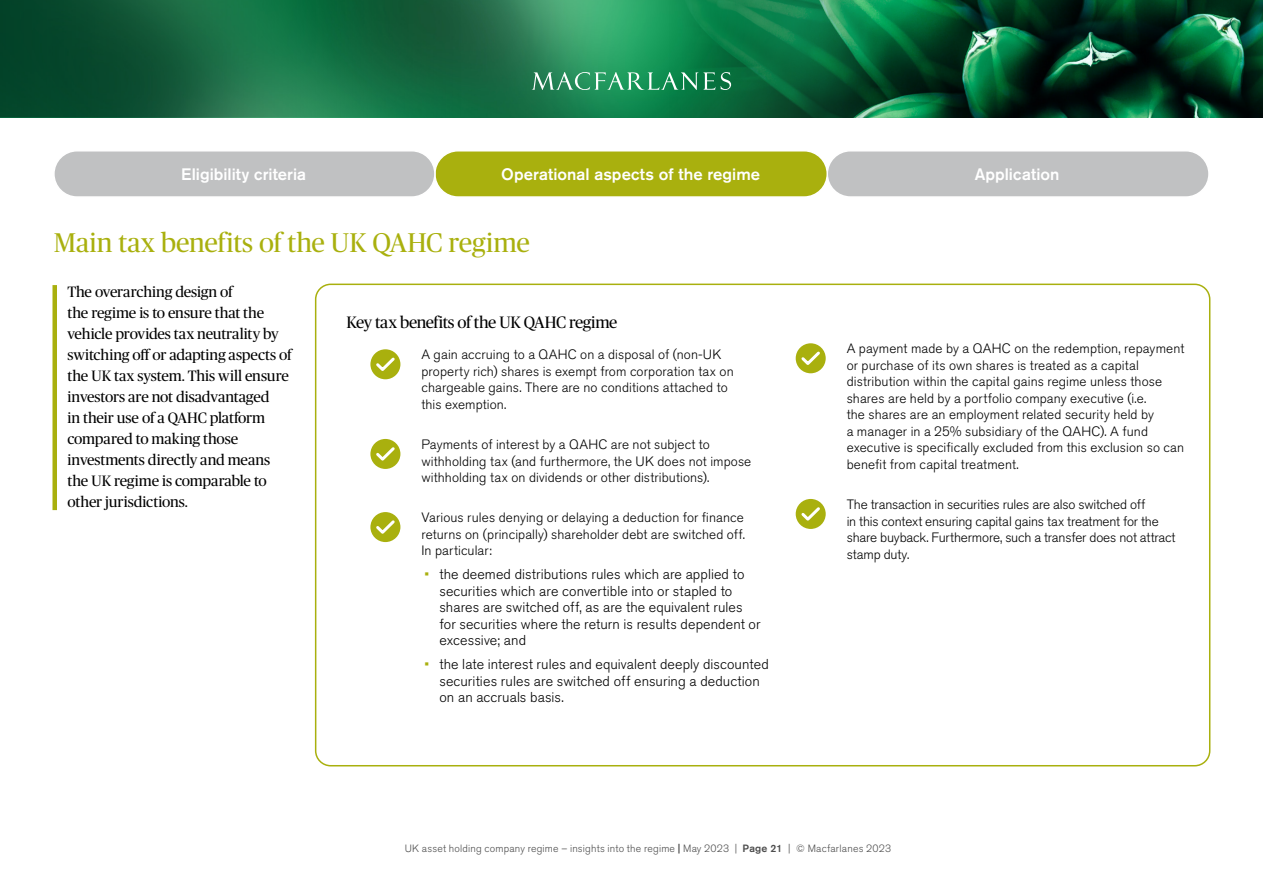
<style>
.page{position:relative;width:1263px;height:893px;background:#fff}
.page>*{position:absolute;margin:0;border:0;box-sizing:border-box;transform-origin:0 0}
.t1{font:27px "Publico Headline";letter-spacing:-.005em;color:#a9b00e}
.t2{font:500 16.5px "Akzidenz Grotesk BQ";letter-spacing:.005em;color:#fff}
.t3{font:16.5px "Publico Headline";letter-spacing:-.03em;color:#000}
.t4{font:15px/21px "Publico Headline";letter-spacing:-.005em;color:#000}
.t5{font:300 14.25px/16.5px "Akzidenz Grotesk BQ";letter-spacing:.005em;color:#000}
.t6{font:300 13.5px/16.5px "Akzidenz Grotesk BQ";letter-spacing:.005em;color:#000}
.t7{font:300 10.5px "Akzidenz Grotesk BQ";letter-spacing:.015em;color:#4d4d4d}
.s1{color:#a9b00e}
.s2{font-weight:500}
</style>
<div class="page">
<div style="left:827px;top:151px;width:382px;height:46px;background:#c0c1c2;border-radius:23px"></div>
<div style="left:826px;top:150px;width:384px;height:48px;border:2px solid #fff;border-radius:23px"></div>
<div style="left:435px;top:151px;width:392px;height:46px;background:#a9b00e;border-radius:23px"></div>
<div style="left:434px;top:150px;width:394px;height:48px;border:2px solid #fff;border-radius:23px"></div>
<div style="left:54px;top:151px;width:381px;height:46px;background:#c0c1c2;border-radius:23px"></div>
<div style="left:53px;top:150px;width:383px;height:48px;border:2px solid #fff;border-radius:23px"></div>
<img style="left:472px;top:0;width:197px;height:118px">
<img style="left:669px;top:0;width:594px;height:118px">
<svg style="left:0;top:0;width:472px;height:118px;background:#12613c"></svg>
<svg style="left:532px;top:72px;width:183px;height:18px;background:#48a377"></svg>
<svg style="left:721px;top:72px;width:10px;height:18px"></svg>
<div style="left:52px;top:285px;width:5px;height:225px;background:#a9b00e"></div>
<div style="left:370px;top:349px;width:30px;height:30px;background:#a9b00e;border-radius:50%"></div>
<svg style="left:373px;top:355px;width:22px;height:19px"></svg>
<div style="left:370px;top:439px;width:30px;height:30px;background:#a9b00e;border-radius:50%"></div>
<svg style="left:373px;top:444px;width:24px;height:19px"></svg>
<div style="left:370px;top:512px;width:30px;height:30px;background:#a9b00e;border-radius:50%"></div>
<svg style="left:373px;top:518px;width:22px;height:18px"></svg>
<div style="left:796px;top:343px;width:30px;height:30px;background:#a9b00e;border-radius:50%"></div>
<svg style="left:801px;top:349px;width:22px;height:19px"></svg>
<div style="left:796px;top:499px;width:30px;height:30px;background:#a9b00e;border-radius:50%"></div>
<svg style="left:799px;top:504px;width:24px;height:19px"></svg>
<p class="t2" style="left:181px;top:164px;width:127px">Eligibility criteria</p>
<p class="t2" style="left:501px;top:164px;width:260px">Operational aspects of the regime</p>
<p class="t2" style="left:975px;top:164px;width:86px">Application</p>
<h1 class="t1" style="left:54px;top:224px;width:477px">Main tax benefits of the UK QAHC regime</h1>
<p class="t4" style="left:68px;top:281px;width:226px">The overarching design of<br>the regime is to ensure that the vehicle provides tax neutrality by switching off or adapting aspects of the UK tax system. This will ensure investors are not disadvantaged<br>in their use of a QAHC platform compared to making those investments directly and means the UK regime is comparable to other jurisdictions.</p>
<p class="t3" style="left:346px;top:311px;width:273px">Key tax benefits of the UK QAHC regime</p>
<p class="t6" style="left:421px;top:347px;width:314px">A gain accruing to a QAHC on a disposal of (non-UK property rich) shares is exempt from corporation tax on chargeable gains. There are no conditions attached to this exemption.</p>
<p class="t6" style="left:421px;top:436px;width:331px">Payments of interest by a QAHC are not subject to withholding tax (and furthermore, the UK does not impose withholding tax on dividends or other distributions).</p>
<p class="t6" style="left:421px;top:510px;width:325px;text-align:justify">Various rules denying or delaying a deduction for finance returns on (principally) shareholder debt are switched off.<br>In particular:</p>
<p class="t5" style="left:439px;top:566px;width:323px;text-indent:-15px"><span class="s1">•</span> the deemed distributions rules which are applied to securities which are convertible into or stapled to shares are switched off, as are the equivalent rules for securities where the return is results dependent or excessive; and</p>
<p class="t5" style="left:439px;top:656px;width:331px;text-indent:-15px"><span class="s1">•</span> the late interest rules and equivalent deeply discounted securities rules are switched off ensuring a deduction on an accruals basis.</p>
<p class="t6" style="left:847px;top:341px;width:339px">A payment made by a QAHC on the redemption, repayment or purchase of its own shares is treated as a capital distribution within the capital gains regime unless those shares are held by a portfolio company executive (i.e.<br>the shares are an employment related security held by<br>a manager in a 25% subsidiary of the QAHC). A fund executive is specifically excluded from this exclusion so can benefit from capital treatment.</p>
<p class="t6" style="left:847px;top:496px;width:330px">The transaction in securities rules are also switched off<br>in this context ensuring capital gains tax treatment for the share buyback. Furthermore, such a transfer does not attract stamp duty.</p>
<p class="t7" style="left:405px;top:842px;width:488px">UK asset holding company regime – insights into the regime <span class="s2">|</span> May 2023 | <span class="s2">Page 21</span> | © Macfarlanes 2023</p>
</div>
